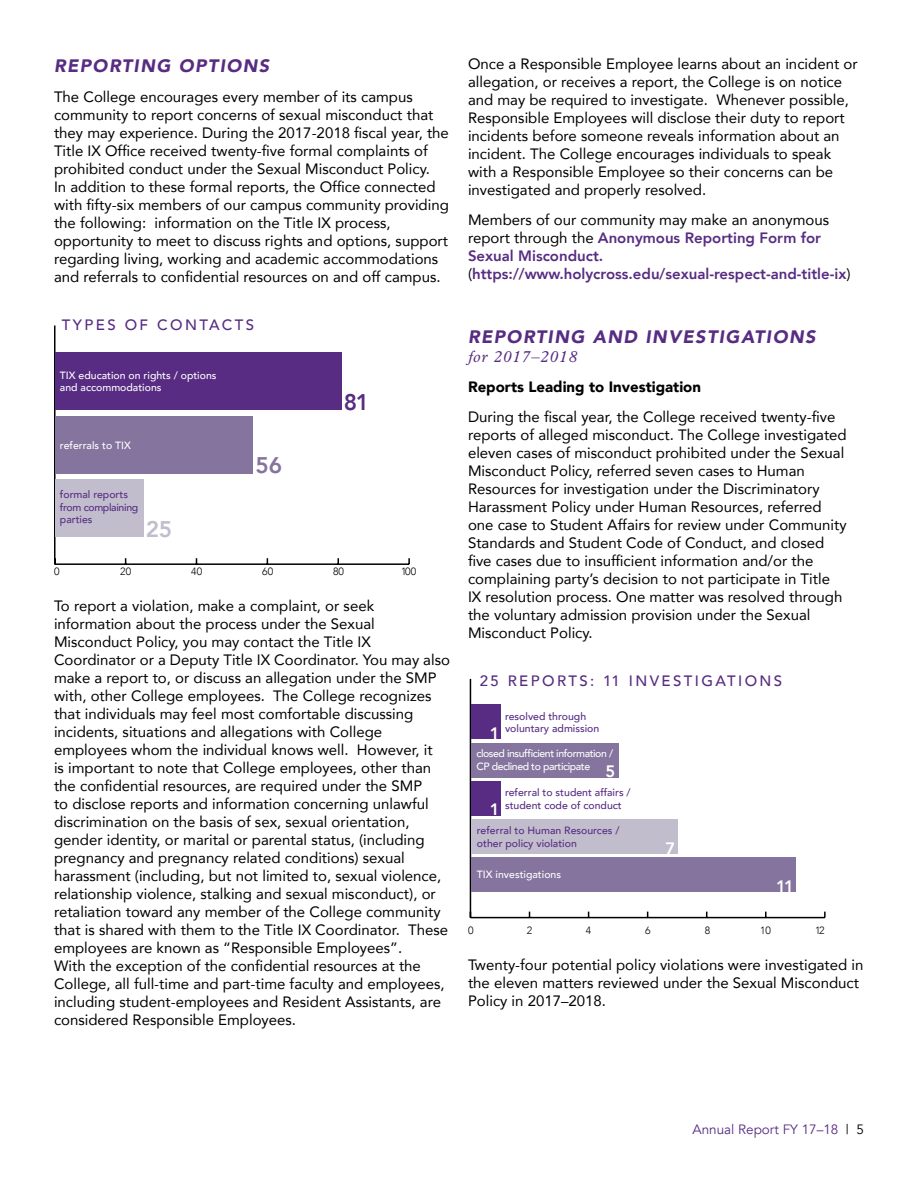
<style>
.page{position:relative;width:918px;height:1188px;background:#fff}
.page>*{position:absolute;margin:0;border:0;box-sizing:border-box;transform-origin:0 0}
.t1{font:800 22.65px "Avenir";color:#572c82}
.t2{font:800 22.65px "Avenir";color:#c1bdcd}
.t3{font:800 22.65px "Avenir";color:#84749e}
.t4{font:italic 900 18px "Avenir";letter-spacing:.08em;color:#572c82}
.t5{font:italic 16.5px "Plantin";letter-spacing:.05em;color:#572c82}
.t6{font:800 16.5px "Avenir";color:#fff}
.t7{font:15px/18px "Avenir";color:#000}
.t8{font:800 15px/18px "Avenir";color:#572c82}
.t9{font:500 15px "Avenir";letter-spacing:.16em;color:#572c82}
.t10{font:900 15px "Avenir";color:#000}
.t11{font:13.5px "Avenir";color:#572c82}
.t12{font:500 10.5px/12.6px "Avenir";color:#572c82}
.t13{font:500 10.5px/12.6px "Avenir";color:#fff}
.t14{font:500 10.5px/12.6px "Avenir";letter-spacing:-.04em;color:#fff}
.t15{font:300 10.5px "Avenir";color:#000}
.s1{font-weight:400;color:#000}
.s2{color:#000}
</style>
<div class="page">
<hr style="left:55px;top:563px;width:354px;height:2px;background:#000">
<hr style="left:54px;top:325px;width:2px;height:239px;background:#000">
<div style="left:56px;top:480px;width:88px;height:57px;background:#c1bdcd"></div>
<div style="left:56px;top:416px;width:197px;height:57px;background:#84749e"></div>
<div style="left:56px;top:353px;width:286px;height:57px;background:#572c82"></div>
<hr style="left:470px;top:917px;width:355px;height:1px;background:#000">
<hr style="left:470px;top:679px;width:1px;height:239px;background:#000">
<div style="left:471px;top:857px;width:324px;height:35px;background:#84749e"></div>
<div style="left:471px;top:819px;width:206px;height:35px;background:#c1bdcd"></div>
<div style="left:471px;top:781px;width:30px;height:34px;background:#572c82"></div>
<div style="left:471px;top:743px;width:148px;height:34px;background:#84749e"></div>
<div style="left:471px;top:705px;width:30px;height:34px;background:#572c82"></div>
<p class="t4" style="left:54px;top:51px;width:217px">REPORTING OPTIONS</p>
<p class="t7" style="left:54px;top:87px;width:396px">The College encourages every member of its campus community to report concerns of sexual misconduct that they may experience. During the 2017-2018 fiscal year, the Title IX Office received twenty-five formal complaints of prohibited conduct under the Sexual Misconduct Policy.<br>In addition to these formal reports, the Office connected with fifty-six members of our campus community providing the following: information on the Title IX process, opportunity to meet to discuss rights and options, support regarding living, working and academic accommodations and referrals to confidential resources on and off campus.</p>
<p class="t9" style="left:62px;top:312px;width:194px">TYPES OF CONTACTS</p>
<p class="t13" style="left:60px;top:368px;width:158px">TIX education on rights / options and accommodations</p>
<p class="t13" style="left:60px;top:438px;width:72px">referrals to TIX</p>
<p class="t12" style="left:60px;top:488px;width:80px">formal reports from complaining parties</p>
<h1 class="t2" style="left:146px;top:512px;width:28px">25</h1>
<h1 class="t3" style="left:256px;top:448px;width:28px">56</h1>
<h1 class="t1" style="left:344px;top:384px;width:27px">81</h1>
<p class="t15" style="left:54px;top:566px;width:7px">0</p>
<p class="t15" style="left:120px;top:566px;width:12px">20</p>
<p class="t15" style="left:191px;top:566px;width:12px">40</p>
<p class="t15" style="left:262px;top:566px;width:12px">60</p>
<p class="t15" style="left:333px;top:566px;width:12px">80</p>
<p class="t15" style="left:401px;top:566px;width:17px">100</p>
<p class="t7" style="left:54px;top:597px;width:397px">To report a violation, make a complaint, or seek information about the process under the Sexual Misconduct Policy, you may contact the Title IX Coordinator or a Deputy Title IX Coordinator. You may also make a report to, or discuss an allegation under the SMP with, other College employees. The College recognizes that individuals may feel most comfortable discussing incidents, situations and allegations with College employees whom the individual knows well. However, it<br>is important to note that College employees, other than the confidential resources, are required under the SMP<br>to disclose reports and information concerning unlawful discrimination on the basis of sex, sexual orientation, gender identity, or marital or parental status, (including pregnancy and pregnancy related conditions) sexual harassment (including, but not limited to, sexual violence, relationship violence, stalking and sexual misconduct), or retaliation toward any member of the College community that is shared with them to the Title IX Coordinator. These employees are known as “Responsible Employees”.<br>With the exception of the confidential resources at the College, all full-time and part-time faculty and employees, including student-employees and Resident Assistants, are considered Responsible Employees.</p>
<p class="t7" style="left:468px;top:54px;width:391px">Once a Responsible Employee learns about an incident or allegation, or receives a report, the College is on notice and may be required to investigate. Whenever possible, Responsible Employees will disclose their duty to report incidents before someone reveals information about an incident. The College encourages individuals to speak with a Responsible Employee so their concerns can be investigated and properly resolved.</p>
<p class="t8" style="left:468px;top:211px;width:384px"><span class="s1">Members of our community may make an anonymous report through the</span> Anonymous Reporting Form for Sexual Misconduct. <span class="s1">(</span>https://www.holycross.edu/sexual-respect-and-title-ix<span class="s1">)</span></p>
<p class="t4" style="left:468px;top:321px;width:349px">REPORTING AND INVESTIGATIONS</p>
<p class="t5" style="left:468px;top:347px;width:110px">for 2017–2018</p>
<p class="t10" style="left:468px;top:374px;width:235px">Reports Leading to Investigation</p>
<p class="t7" style="left:468px;top:408px;width:380px">During the fiscal year, the College received twenty-five reports of alleged misconduct. The College investigated eleven cases of misconduct prohibited under the Sexual Misconduct Policy, referred seven cases to Human Resources for investigation under the Discriminatory Harassment Policy under Human Resources, referred one case to Student Affairs for review under Community Standards and Student Code of Conduct, and closed five cases due to insufficient information and/or the complaining party’s decision to not participate in Title IX resolution process. One matter was resolved through the voluntary admission provision under the Sexual Misconduct Policy.</p>
<p class="t9" style="left:480px;top:668px;width:304px">25 REPORTS: 11 INVESTIGATIONS</p>
<p class="t6" style="left:490px;top:720px;width:11px">1</p>
<p class="t12" style="left:505px;top:709px;width:96px">resolved through voluntary admission</p>
<p class="t14" style="left:476px;top:747px;width:138px">closed insufficient information /<br>CP declined to participate</p>
<p class="t6" style="left:606px;top:759px;width:11px">5</p>
<p class="t6" style="left:490px;top:797px;width:11px">1</p>
<p class="t12" style="left:505px;top:785px;width:127px">referral to student affairs / student code of conduct</p>
<p class="t12" style="left:477px;top:824px;width:144px">referral to Human Resources / other policy violation</p>
<p class="t13" style="left:477px;top:867px;width:86px">TIX investigations</p>
<p class="t6" style="left:666px;top:835px;width:11px">7</p>
<p class="t6" style="left:776px;top:873px;width:19px">11</p>
<p class="t15" style="left:468px;top:924px;width:7px">0</p>
<p class="t15" style="left:527px;top:924px;width:7px">2</p>
<p class="t15" style="left:586px;top:924px;width:7px">4</p>
<p class="t15" style="left:645px;top:924px;width:7px">6</p>
<p class="t15" style="left:705px;top:924px;width:7px">8</p>
<p class="t15" style="left:760px;top:924px;width:12px">10</p>
<p class="t15" style="left:815px;top:924px;width:11px">12</p>
<p class="t7" style="left:468px;top:955px;width:397px">Twenty-four potential policy violations were investigated in the eleven matters reviewed under the Sexual Misconduct<br>Policy in 2017–2018.</p>
<p class="t11" style="left:692px;top:1121px;width:173px">Annual Report FY 17–18 <span class="s2">| 5</span></p>
</div>
